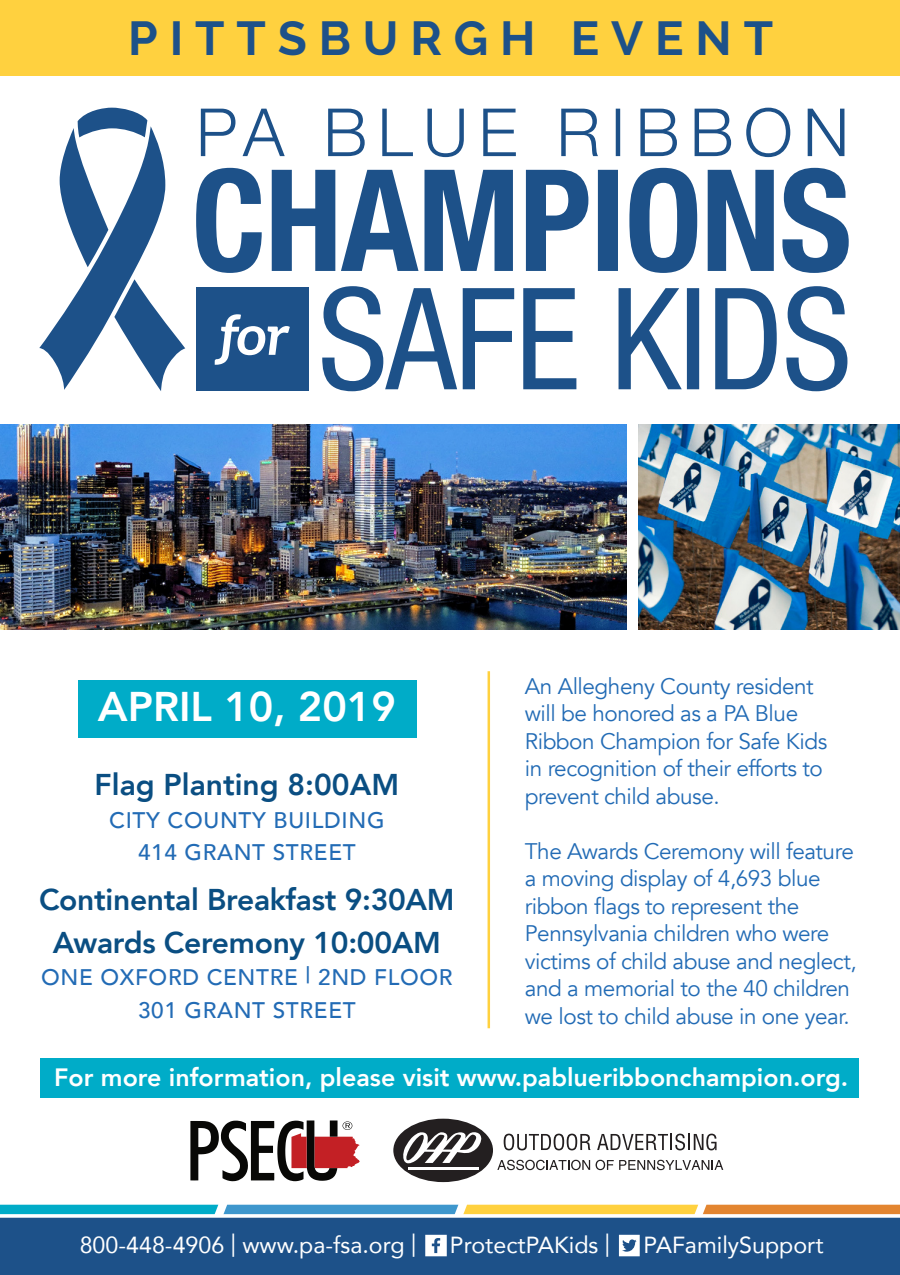
<style>
.page{position:relative;width:900px;height:1275px;background:#fff}
.page>*{position:absolute;margin:0;border:0;box-sizing:border-box;transform-origin:0 0}
.t1{font:700 47.5px "Raleway";letter-spacing:.25em;color:#1d5189}
.t2{font:800 41.5px "Avenir";color:#fff}
.t3{font:800 30px "Avenir";letter-spacing:-.01em;color:#0a4e82}
.t4{font:800 25px "Avenir";color:#fff}
.t5{font:23.25px "Avenir";color:#fff}
.t6{font:22.5px/27.5px "Avenir";letter-spacing:-.02em;color:#226bb5}
.t7{font:500 22.5px "Avenir";letter-spacing:.03em;color:#226bb5}
</style>
<div class="page">
<div style="left:41px;top:1058px;width:818px;height:40px;background:#00acc8"></div>
<div style="left:0;top:0;width:900px;height:75px;background:#ffd13f"></div>
<svg style="left:39px;top:108px;width:146px;height:283px"></svg>
<svg style="left:322px;top:286px;width:525px;height:105px"></svg>
<svg style="left:196px;top:168px;width:653px;height:105px;fill:#1d5189"></svg>
<div style="left:196px;top:287px;width:112px;height:104px;background:#1d5189"></div>
<svg style="left:215px;top:314px;width:75px;height:51px"></svg>
<svg style="left:201px;top:108px;width:643px;height:49px"></svg>
<svg style="left:0;top:1204px;width:900px;height:70px;background:#3a6890"></svg>
<img style="left:0;top:424px;width:626px;height:206px">
<img style="left:639px;top:424px;width:261px;height:206px">
<svg style="left:190px;top:1120px;width:170px;height:61px"></svg>
<svg style="left:504px;top:1133px;width:87px;height:17px"></svg>
<svg style="left:597px;top:1133px;width:120px;height:17px"></svg>
<svg style="left:497px;top:1159px;width:93px;height:11px"></svg>
<svg style="left:596px;top:1159px;width:127px;height:11px"></svg>
<div style="left:393px;top:1118px;width:100px;height:64px;background:#231f20;border-radius:50%"></div>
<hr style="left:408px;top:1167px;width:71px;height:2px;background:#fff">
<svg style="left:402px;top:1131px;width:79px;height:33px"></svg>
<div style="left:78px;top:680px;width:339px;height:58px;background:#00acc8"></div>
<hr style="left:488px;top:671px;width:2px;height:357px;background:#ffd13f">
<p class="t1" style="left:128px;top:11px;width:646px">PITTSBURGH EVENT</p>
<p class="t2" style="left:98px;top:674px;width:300px">APRIL 10, 2019</p>
<p class="t3" style="left:95px;top:761px;width:306px">Flag Planting 8:00AM</p>
<p class="t7" style="left:109px;top:800px;width:277px">CITY COUNTY BUILDING</p>
<p class="t7" style="left:138px;top:832px;width:219px">414 GRANT STREET</p>
<p class="t3" style="left:39px;top:876px;width:417px">Continental Breakfast 9:30AM</p>
<p class="t3" style="left:53px;top:918px;width:390px">Awards Ceremony 10:00AM</p>
<p class="t7" style="left:41px;top:957px;width:413px">ONE OXFORD CENTRE | 2ND FLOOR</p>
<p class="t7" style="left:138px;top:990px;width:219px">301 GRANT STREET</p>
<p class="t6" style="left:525px;top:672px;width:304px">An Allegheny County resident will be honored as a PA Blue<br>Ribbon Champion for Safe Kids in recognition of their efforts to prevent child abuse.</p>
<p class="t6" style="left:525px;top:837px;width:333px">The Awards Ceremony will feature a moving display of 4,693 blue ribbon flags to represent the<br>Pennsylvania children who were victims of child abuse and neglect, and a memorial to the 40 children we lost to child abuse in one year.</p>
<p class="t4" style="left:54px;top:1058px;width:795px">For more information, please visit www.pablueribbonchampion.org.</p>
<p class="t5" style="left:80px;top:1226px;width:338px">800-448-4906 | www.pa-fsa.org |</p>
<p class="t5" style="left:450px;top:1226px;width:162px">ProtectPAKids |</p>
<p class="t5" style="left:644px;top:1226px;width:181px">PAFamilySupport</p>
</div>
